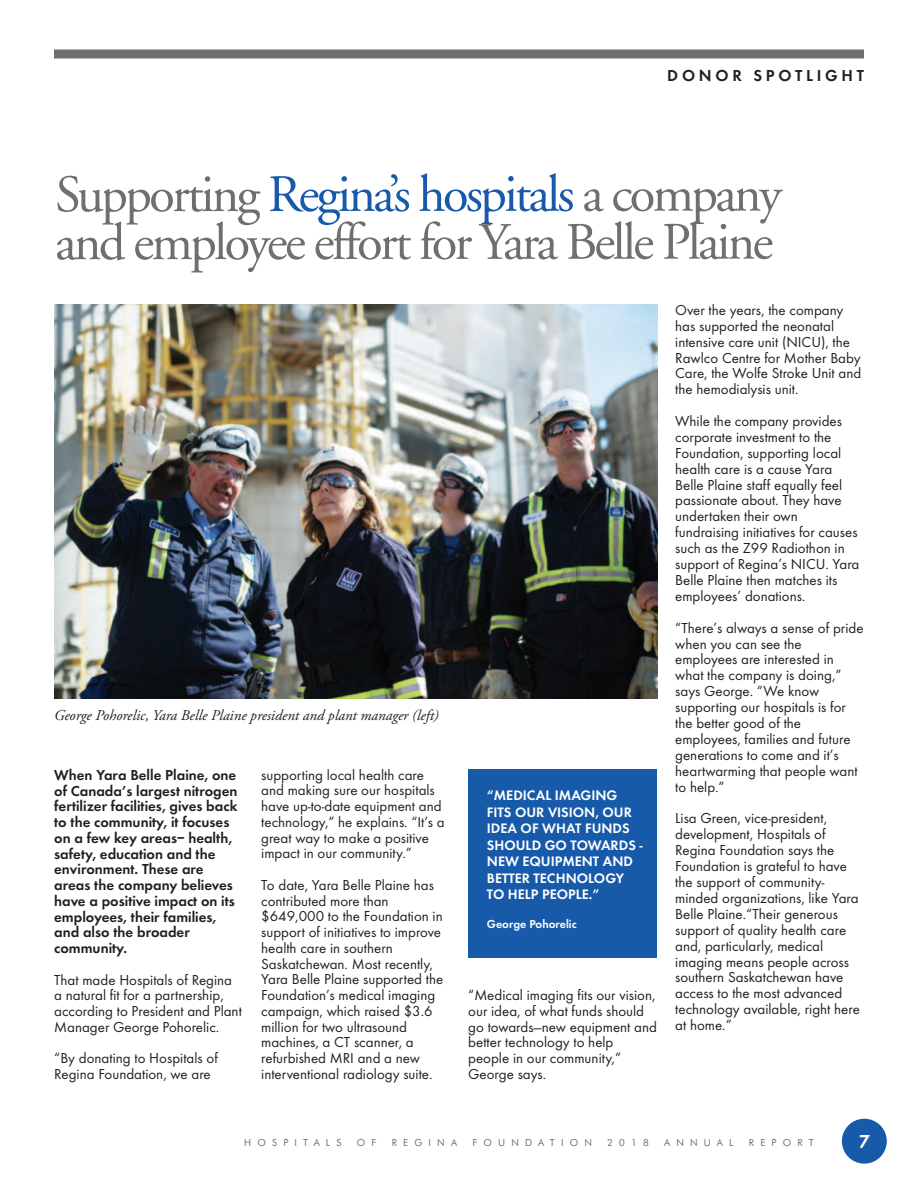
<style>
.page{position:relative;width:918px;height:1188px;background:#fff}
.page>*{position:absolute;margin:0;border:0;box-sizing:border-box;transform-origin:0 0}
.t1{font:52.5px/47.8px "Adobe Garamond";letter-spacing:-.05em;color:#706f6f}
.t2{font:600 19.5px "Futura EF";color:#fff}
.t3{font:600 16.5px "Futura EF";letter-spacing:.225em;color:#231f20}
.t4{font:15px/15.9px "Futura TOT";color:#231f20}
.t5{font:600 15px/15.8px "Futura EF";color:#231f20}
.t6{font:italic 15px "Adobe Garamond Pro";color:#231f20}
.t7{font:600 14.25px/16.5px "Futura EF";color:#fff}
.t8{font:600 12px "Futura EF";color:#fff}
.t9{font:9.75px "Futura BT";letter-spacing:.635em;color:#706f6f}
.s1{color:#185aaa}
</style>
<div class="page">
<div style="left:842px;top:1119px;width:45px;height:45px;background:#185aaa;border-radius:50%"></div>
<div style="left:54px;top:50px;width:810px;height:8px;background:#706f6f"></div>
<img style="left:54px;top:304px;width:603px;height:394px">
<div style="left:468px;top:769px;width:189px;height:189px;background:#185aaa"></div>
<p class="t3" style="left:667px;top:69px;width:198px">DONOR SPOTLIGHT</p>
<h1 class="t1" style="left:55px;top:175px;width:728px">Supporting <span class="s1">Regina’s hospitals</span> a company and employee effort for Yara Belle Plaine</h1>
<p class="t6" style="left:54px;top:709px;width:386px">George Pohorelic, Yara Belle Plaine president and plant manager (left)</p>
<p class="t5" style="left:54px;top:768px;width:185px">When Yara Belle Plaine, one of Canada’s largest nitrogen fertilizer facilities, gives back to the community, it focuses on a few key areas− health, safety, education and the environment. These are areas the company believes have a positive impact on its employees, their families, and also the broader community.</p>
<p class="t4" style="left:54px;top:972px;width:189px">That made Hospitals of Regina a natural fit for a partnership, according to President and Plant<br>Manager George Pohorelic.</p>
<p class="t4" style="left:54px;top:1050px;width:165px">“By donating to Hospitals of<br>Regina Foundation, we are</p>
<p class="t4" style="left:261px;top:767px;width:185px">supporting local health care and making sure our hospitals have up-to-date equipment and technology,” he explains. “It’s a great way to make a positive impact in our community.”</p>
<p class="t4" style="left:261px;top:877px;width:184px">To date, Yara Belle Plaine has contributed more than $649,000 to the Foundation in support of initiatives to improve health care in southern<br>Saskatchewan. Most recently,<br>Yara Belle Plaine supported the<br>Foundation’s medical imaging campaign, which raised $3.6 million for two ultrasound machines, a CT scanner, a refurbished MRI and a new interventional radiology suite.</p>
<p class="t7" style="left:487px;top:788px;width:157px">“MEDICAL IMAGING<br>FITS OUR VISION, OUR<br>IDEA OF WHAT FUNDS<br>SHOULD GO TOWARDS -<br>NEW EQUIPMENT AND<br>BETTER TECHNOLOGY<br>TO HELP PEOPLE.”</p>
<p class="t8" style="left:487px;top:919px;width:91px">George Pohorelic</p>
<p class="t4" style="left:468px;top:987px;width:190px">“Medical imaging fits our vision, our idea, of what funds should go towards—new equipment and better technology to help people in our community,”<br>George says.</p>
<p class="t4" style="left:675px;top:302px;width:188px">Over the years, the company has supported the neonatal intensive care unit (NICU), the<br>Rawlco Centre for Mother Baby<br>Care, the Wolfe Stroke Unit and the hemodialysis unit.</p>
<p class="t4" style="left:675px;top:413px;width:186px">While the company provides corporate investment to the<br>Foundation, supporting local health care is a cause Yara<br>Belle Plaine staff equally feel passionate about. They have undertaken their own fundraising initiatives for causes such as the Z99 Radiothon in support of Regina’s NICU. Yara<br>Belle Plaine then matches its employees’ donations.</p>
<p class="t4" style="left:675px;top:620px;width:190px">“There’s always a sense of pride when you can see the employees are interested in what the company is doing,” says George. “We know supporting our hospitals is for the better good of the employees, families and future generations to come and it’s heartwarming that people want to help.”</p>
<p class="t4" style="left:675px;top:810px;width:186px">Lisa Green, vice-president, development, Hospitals of<br>Regina Foundation says the<br>Foundation is grateful to have the support of community&shy;minded organizations, like Yara<br>Belle Plaine.“Their generous support of quality health care and, particularly, medical imaging means people across southern Saskatchewan have access to the most advanced technology available, right here at home.”</p>
<p class="t9" style="left:244px;top:1138px;width:99px">HOSPITALS</p>
<p class="t9" style="left:357px;top:1138px;width:21px">O F</p>
<p class="t9" style="left:392px;top:1138px;width:67px">REGINA</p>
<p class="t9" style="left:472px;top:1138px;width:121px">FOUNDATION</p>
<p class="t9" style="left:607px;top:1138px;width:43px">2018</p>
<p class="t9" style="left:664px;top:1138px;width:71px">ANNUAL</p>
<p class="t9" style="left:749px;top:1138px;width:66px">REPORT</p>
<h2 class="t2" style="left:859px;top:1133px;width:13px">7</h2>
</div>
